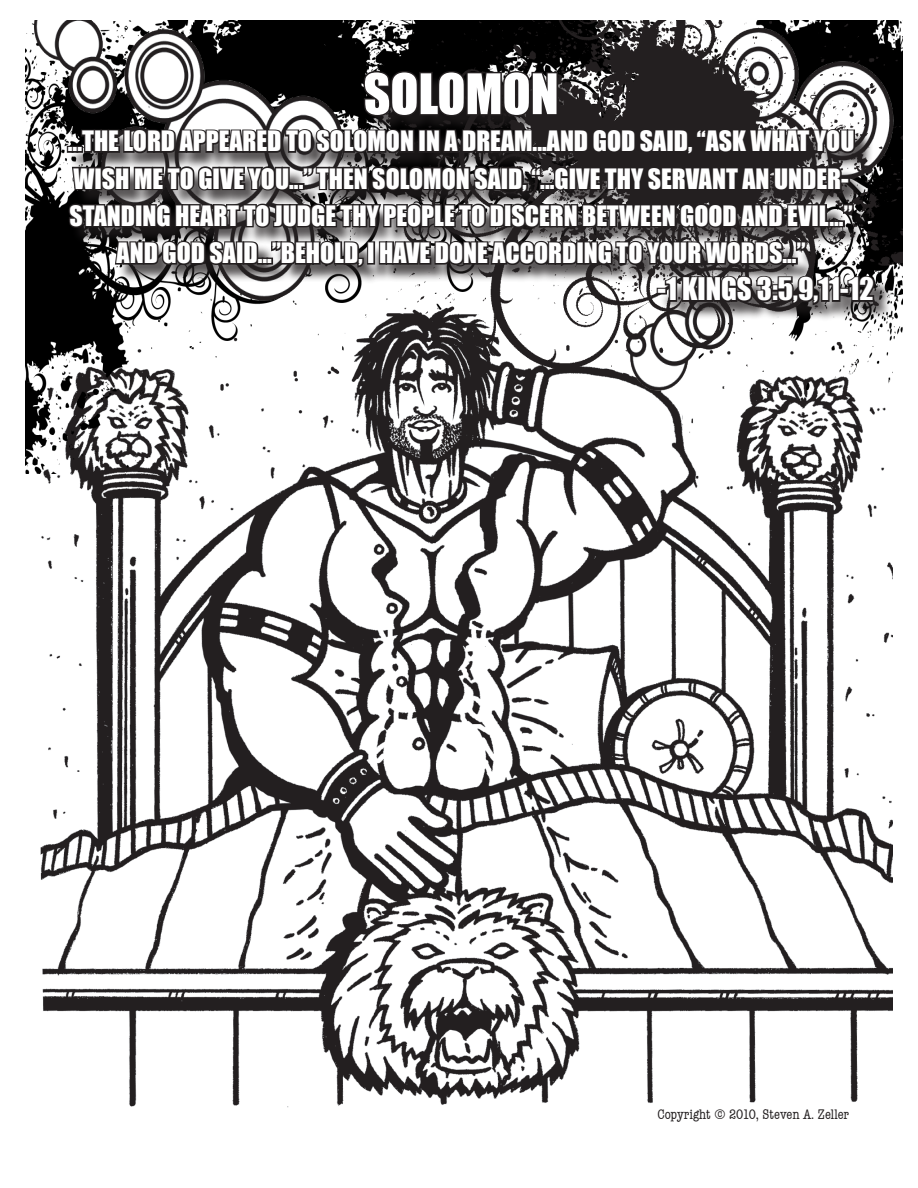
<style>
.page{position:relative;width:918px;height:1188px;background:#fff}
.page>*{position:absolute;margin:0;border:0;box-sizing:border-box;transform-origin:0 0}
.t1{font:51.6px "Impact";color:#fff}
.t2{font:28.65px "Impact";color:#fff}
.t3{font:25.8px/37.2px "Impact";color:#fff;text-align:center}
.t4{font:condensed 14.4px "American Typewriter";color:#231f20}
</style>
<div class="page">
<img style="left:36px;top:361px;width:857px;height:747px">
<img style="left:26px;top:361px;width:201px;height:112px">
<img style="left:26px;top:21px;width:365px;height:340px">
<img style="left:26px;top:21px;width:324px;height:290px">
<img style="left:623px;top:386px;width:270px;height:15px">
<img style="left:391px;top:21px;width:512px;height:365px">
<div style="left:69px;top:73px;width:823px;height:249px;background:#231f20;opacity:.75"></div>
<svg style="left:66px;top:44px;width:811px;height:263px;background:#535051"></svg>
<p class="t1" style="left:364px;top:62px;width:196px">SOLOMON</p>
<p class="t3" style="left:68px;top:122px;width:788px">...THE LORD APPEARED TO SOLOMON IN A DREAM...AND GOD SAID, “ASK WHAT YOU WISH ME TO GIVE YOU...” THEN SOLOMON SAID, “...GIVE THY SERVANT AN UNDER-STANDING HEART TO JUDGE THY PEOPLE TO DISCERN BETWEEN GOOD AND EVIL...” AND GOD SAID...”BEHOLD, I HAVE DONE ACCORDING TO YOUR WORDS...”</p>
<p class="t2" style="left:658px;top:272px;width:218px">-1 KINGS 3:5,9,11-12</p>
<p class="t4" style="left:657px;top:1103px;width:193px">Copyright © 2010, Steven A. Zeller</p>
</div>
